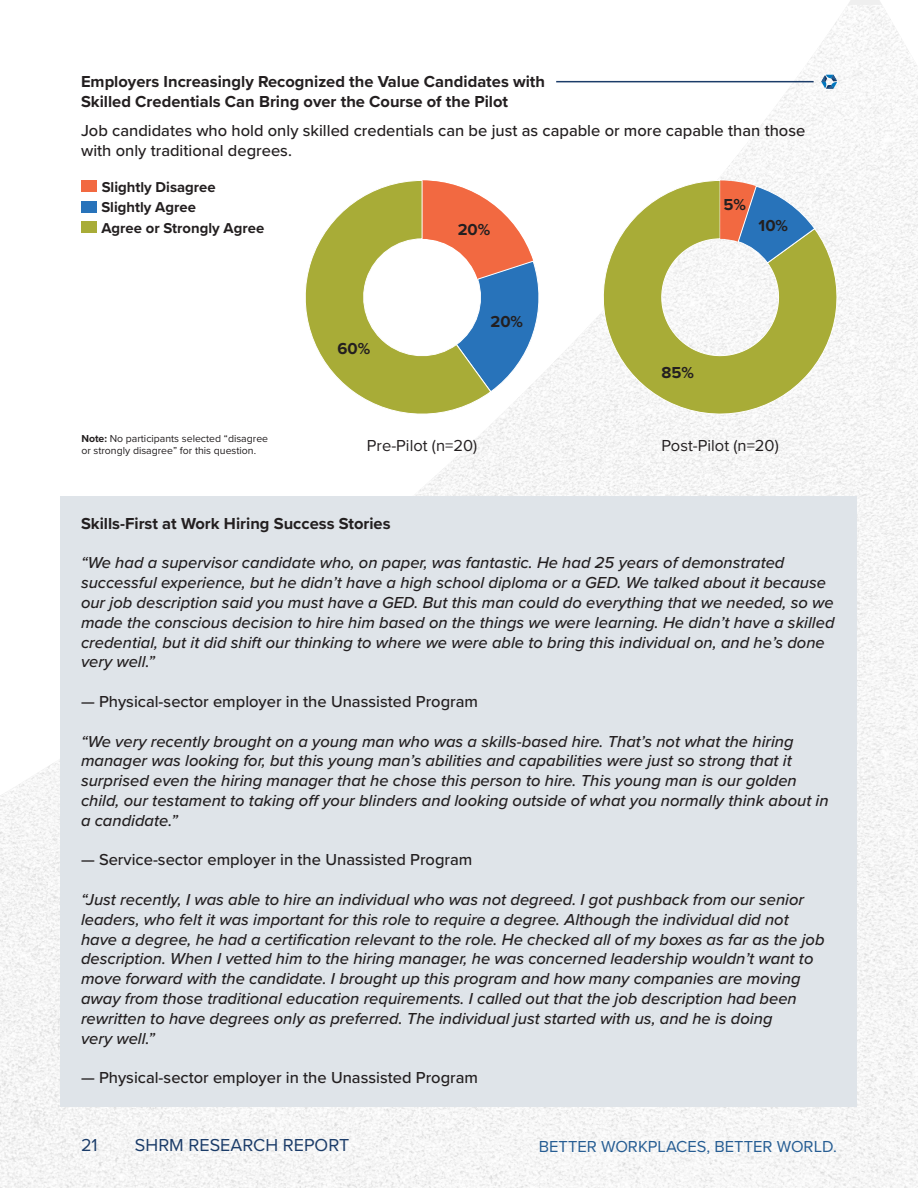
<style>
.page{position:relative;width:918px;height:1188px;background:#fff}
.page>*{position:absolute;margin:0;border:0;box-sizing:border-box;transform-origin:0 0}
.t1{font:18px "Proxima Nova";color:#1b3c69}
.Spotlight_Box_Shaded_Text{font:italic 500 16.5px/19.8px "Proxima Nova";color:#231f20}
.Spotlight_Box_Shaded_Text-2{font:500 16.5px "Proxima Nova";color:#231f20}
.Chart_Subtitle_Copy_Text{font:500 16.5px/19.8px "Proxima Nova";color:#231f20}
.Figure_Title{font:700 16.5px/19.8px "Proxima Nova";color:#231f20}
.Spotlight_Box_Shaded_Text-3{font:700 16.5px "Proxima Nova";color:#231f20}
.X_Axis{font:16.5px "Proxima Nova";color:#231f20}
.t2{font:16.5px "Proxima Nova";color:#265d93}
.Bar_Graph_Values{font:700 16.5px "Proxima Nova";color:#231f20}
.Legend_Blue_Text{font:700 14.85px "Proxima Nova";color:#231f20}
.Source_Info{font:10.5px "Proxima Nova";color:#231f20}
.s1{font-weight:700}
</style>
<div class="page">
<img style="left:0;top:5px;width:918px;height:1183px">
<svg style="left:603px;top:180px;width:234px;height:234px"></svg>
<div style="left:61px;top:496px;width:796px;height:57px;background:#dfe4e9"></div>
<div style="left:61px;top:535px;width:796px;height:156px;background:#dfe4e9"></div>
<div style="left:61px;top:674px;width:796px;height:57px;background:#dfe4e9"></div>
<div style="left:61px;top:713px;width:796px;height:137px;background:#dfe4e9"></div>
<div style="left:61px;top:832px;width:796px;height:57px;background:#dfe4e9"></div>
<div style="left:61px;top:872px;width:796px;height:176px;background:#dfe4e9"></div>
<div style="left:61px;top:1030px;width:796px;height:57px;background:#dfe4e9"></div>
<div style="left:61px;top:1050px;width:796px;height:57px;background:#dfe4e9"></div>
<hr style="left:556px;top:81px;width:258px;height:1px;background:#1b3c69">
<svg style="left:821px;top:75px;width:16px;height:14px"></svg>
<div style="left:81px;top:201px;width:16px;height:12px;background:#2873ba"></div>
<div style="left:81px;top:180px;width:16px;height:12px;background:#f26941"></div>
<div style="left:81px;top:221px;width:16px;height:12px;background:#a8ac37"></div>
<svg style="left:492px;top:180px;width:47px;height:234px"></svg>
<svg style="left:305px;top:180px;width:187px;height:234px"></svg>
<svg style="left:720px;top:180px;width:96px;height:84px"></svg>
<p class="Figure_Title" style="left:81px;top:72px;width:466px">Employers Increasingly Recognized the Value Candidates with<br>Skilled Credentials Can Bring over the Course of the Pilot</p>
<p class="Chart_Subtitle_Copy_Text" style="left:81px;top:120px;width:726px">Job candidates who hold only skilled credentials can be just as capable or more capable than those with only traditional degrees.</p>
<p class="Legend_Blue_Text" style="left:102px;top:176px;width:115px">Slightly Disagree</p>
<p class="Legend_Blue_Text" style="left:101px;top:217px;width:164px">Agree or Strongly Agree</p>
<p class="Legend_Blue_Text" style="left:101px;top:196px;width:96px">Slightly Agree</p>
<p class="Source_Info" style="left:81px;top:430px;width:188px"><span class="s1">Note:</span> No participants selected “disagree</p>
<p class="Source_Info" style="left:81px;top:443px;width:176px">or strongly disagree” for this question.</p>
<p class="Bar_Graph_Values" style="left:338px;top:337px;width:34px">60%</p>
<p class="Bar_Graph_Values" style="left:458px;top:217px;width:34px">20%</p>
<p class="Bar_Graph_Values" style="left:490px;top:310px;width:34px">20%</p>
<p class="Bar_Graph_Values" style="left:724px;top:192px;width:24px">5%</p>
<p class="Bar_Graph_Values" style="left:759px;top:213px;width:31px">10%</p>
<p class="Bar_Graph_Values" style="left:662px;top:360px;width:34px">85%</p>
<p class="X_Axis" style="left:367px;top:434px;width:112px">Pre-Pilot (n=20)</p>
<p class="X_Axis" style="left:662px;top:434px;width:119px">Post-Pilot (n=20)</p>
<p class="Spotlight_Box_Shaded_Text-3" style="left:81px;top:511px;width:311px">Skills-First at Work Hiring Success Stories</p>
<p class="Spotlight_Box_Shaded_Text" style="left:81px;top:552px;width:755px">“We had a supervisor candidate who, on paper, was fantastic. He had 25 years of demonstrated successful experience, but he didn’t have a high school diploma or a GED. We talked about it because our job description said you must have a GED. But this man could do everything that we needed, so we made the conscious decision to hire him based on the things we were learning. He didn’t have a skilled credential, but it did shift our thinking to where we were able to bring this individual on, and he’s done very well.”</p>
<p class="Spotlight_Box_Shaded_Text-2" style="left:81px;top:689px;width:399px">— Physical-sector employer in the Unassisted Program</p>
<p class="Spotlight_Box_Shaded_Text" style="left:81px;top:731px;width:749px">“We very recently brought on a young man who was a skills-based hire. That’s not what the hiring manager was looking for, but this young man’s abilities and capabilities were just so strong that it surprised even the hiring manager that he chose this person to hire. This young man is our golden child, our testament to taking off your blinders and looking outside of what you normally think about in a candidate.”</p>
<p class="Spotlight_Box_Shaded_Text-2" style="left:81px;top:848px;width:393px">— Service-sector employer in the Unassisted Program</p>
<p class="Spotlight_Box_Shaded_Text" style="left:81px;top:889px;width:745px">“Just recently, I was able to hire an individual who was not degreed. I got pushback from our senior leaders, who felt it was important for this role to require a degree. Although the individual did not have a degree, he had a certification relevant to the role. He checked all of my boxes as far as the job description. When I vetted him to the hiring manager, he was concerned leadership wouldn’t want to move forward with the candidate. I brought up this program and how many companies are moving away from those traditional education requirements. I called out that the job description had been rewritten to have degrees only as preferred. The individual just started with us, and he is doing</p>
<p class="Spotlight_Box_Shaded_Text" style="left:81px;top:1028px;width:76px">very well.”</p>
<p class="Spotlight_Box_Shaded_Text-2" style="left:81px;top:1065px;width:399px">— Physical-sector employer in the Unassisted Program</p>
<p class="t1" style="left:81px;top:1132px;width:18px">21</p>
<p class="t1" style="left:135px;top:1132px;width:216px">SHRM RESEARCH REPORT</p>
<p class="t2" style="left:539px;top:1134px;width:300px">BETTER WORKPLACES, BETTER WORLD.</p>
</div>
